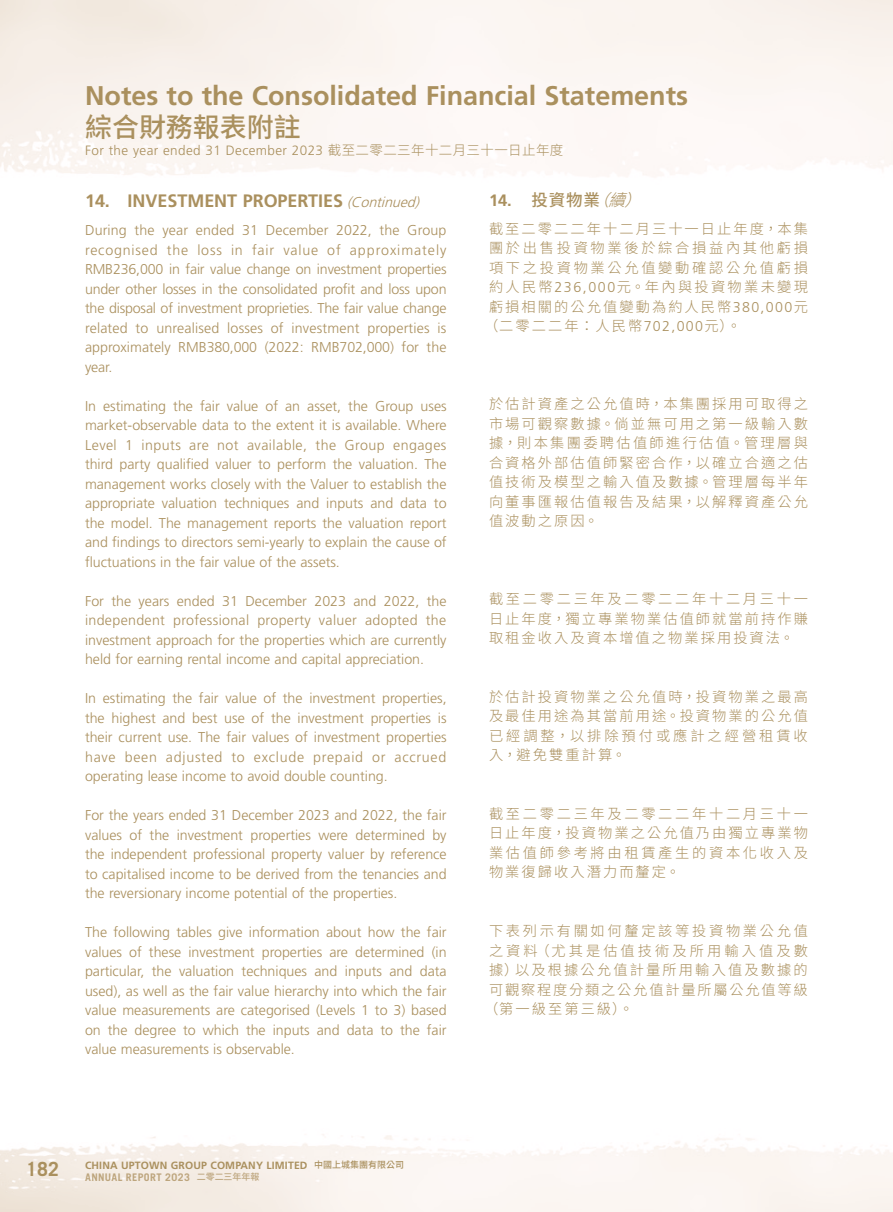
<style>
.page{position:relative;width:893px;height:1212px;background:#fff}
.page>*{position:absolute;margin:0;border:0;box-sizing:border-box;transform-origin:0 0}
.t1{font:700 27px "Frutiger LT Std";color:#aa905e}
.t2{font:500 27px "Source Han Sans TC";color:#aa905e}
.t3{font:700 19.5px "Trade Gothic LT Std";color:#aa905e}
.Heading_1{font:700 18px "Frutiger LT Std";color:#aa905e}
.C_Heading_1{font:500 16.5px "Source Han Sans TC";color:#aa905e}
.Body_Text{font:300 14.25px/19.5px "Frutiger LT Std";color:#aa905e;text-align:justify}
.C_Body_Text{font:300 14.25px/19.5px "Source Han Sans TC";letter-spacing:.145em;color:#aa905e;text-align:justify}
.C_Body_Text-2{font:300 14.25px "Source Han Sans TC";letter-spacing:.19em;color:#aa905e}
.C_Body_Text-3{font:300 14.25px "Source Han Sans TC";letter-spacing:.125em;color:#aa905e}
.C_Body_Text-4{font:300 14.25px "Source Han Sans TC";letter-spacing:.215em;color:#aa905e}
.t4{font:300 13.5px "Frutiger LT Std";letter-spacing:.03em;color:#aa905e}
.t5{font:700 10.5px "Frutiger LT Std";letter-spacing:.015em;color:#aa905e}
.t6{font:700 10.5px "Trade Gothic LT Std";letter-spacing:.045em;color:#bda57d}
.s1{font-family:"Source Han Sans TC"}
.s2{font-weight:300;font-style:italic;font-size:14.25px}
.s3{font-family:"Source Han Sans TC";font-weight:500;font-size:9px}
.s4{font-family:"Frutiger LT Std";font-weight:700}
.s5{font-weight:300;font-style:italic}
.s6{font-family:"Frutiger LT Std"}
</style>
<div class="page">
<h1 class="t1" style="left:85px;top:80px;width:604px">Notes to the Consolidated Financial Statements</h1>
<h1 class="t2" style="left:85px;top:112px;width:217px">綜合財務報表附註</h1>
<p class="t4" style="left:85px;top:142px;width:480px">For the year ended 31 December 2023 <span class="s1">截至二零二三年十二月三十一日止年度</span></p>
<p class="Heading_1" style="left:85px;top:190px;width:340px">14. INVESTMENT PROPERTIES <span class="s2">(Continued)</span></p>
<p class="Body_Text" style="left:85px;top:221px;width:363px">During the year ended 31 December 2022, the Group recognised the loss in fair value of approximately RMB236,000 in fair value change on investment properties under other losses in the consolidated profit and loss upon the disposal of investment proprieties. The fair value change related to unrealised losses of investment properties is approximately RMB380,000 (2022: RMB702,000) for the year.</p>
<p class="Body_Text" style="left:85px;top:396px;width:363px">In estimating the fair value of an asset, the Group uses market-observable data to the extent it is available. Where Level 1 inputs are not available, the Group engages third party qualified valuer to perform the valuation. The management works closely with the Valuer to establish the appropriate valuation techniques and inputs and data to the model. The management reports the valuation report and findings to directors semi-yearly to explain the cause of fluctuations in the fair value of the assets.</p>
<p class="Body_Text" style="left:85px;top:591px;width:363px">For the years ended 31 December 2023 and 2022, the independent professional property valuer adopted the investment approach for the properties which are currently held for earning rental income and capital appreciation.</p>
<p class="Body_Text" style="left:85px;top:689px;width:363px">In estimating the fair value of the investment properties, the highest and best use of the investment properties is their current use. The fair values of investment properties have been adjusted to exclude prepaid or accrued operating lease income to avoid double counting.</p>
<p class="Body_Text" style="left:85px;top:806px;width:363px">For the years ended 31 December 2023 and 2022, the fair values of the investment properties were determined by the independent professional property valuer by reference to capitalised income to be derived from the tenancies and the reversionary income potential of the properties.</p>
<p class="Body_Text" style="left:85px;top:923px;width:363px">The following tables give information about how the fair values of these investment properties are determined (in particular, the valuation techniques and inputs and data used), as well as the fair value hierarchy into which the fair value measurements are categorised (Levels 1 to 3) based on the degree to which the inputs and data to the fair value measurements is observable.</p>
<h2 class="t3" style="left:26px;top:1156px;width:34px">182</h2>
<p class="t5" style="left:85px;top:1159px;width:321px">CHINA UPTOWN GROUP COMPANY LIMITED <span class="s3">中國上城集團有限公司</span></p>
<p class="t6" style="left:85px;top:1170px;width:176px">ANNUAL REPORT 2023 <span class="s3">二零二三年年報</span></p>
<p class="C_Heading_1" style="left:489px;top:191px;width:166px"><span class="s4">14.</span> 投資物業<span class="s5">（續）</span></p>
<p class="C_Body_Text" style="left:489px;top:219px;width:320px">截至二零二二年十二月三十一日止年度，本集</p>
<p class="C_Body_Text-2" style="left:489px;top:240px;width:320px">團於出售投資物業後於綜合損益內其他虧損</p>
<p class="C_Body_Text-2" style="left:489px;top:260px;width:320px">項下之投資物業公允值變動確認公允值虧損</p>
<p class="C_Body_Text" style="left:489px;top:278px;width:320px">約人民幣<span class="s6">236,000</span>元。年內與投資物業未變現</p>
<p class="C_Body_Text" style="left:489px;top:297px;width:320px">虧損相關的公允值變動為約人民幣<span class="s6">380,000</span>元</p>
<p class="C_Body_Text" style="left:484px;top:317px;width:258px">（二零二二年：人民幣<span class="s6">702,000</span>元）。</p>
<p class="C_Body_Text" style="left:489px;top:395px;width:320px">於估計資產之公允值時，本集團採用可取得之市場可觀察數據。倘並無可用之第一級輸入數據，則本集團委聘估值師進行估值。管理層與合資格外部估值師緊密合作，以確立合適之估值技術及模型之輸入值及數據。管理層每半年向董事匯報估值報告及結果，以解釋資產公允值波動之原因。</p>
<p class="C_Body_Text" style="left:489px;top:590px;width:320px">截至二零二三年及二零二二年十二月三十一日止年度，獨立專業物業估值師就當前持作賺取租金收入及資本增值之物業採用投資法。</p>
<p class="C_Body_Text" style="left:489px;top:687px;width:320px">於估計投資物業之公允值時，投資物業之最高及最佳用途為其當前用途。投資物業的公允值已經調整，以排除預付或應計之經營租賃收入，避免雙重計算。</p>
<p class="C_Body_Text" style="left:489px;top:804px;width:320px">截至二零二三年及二零二二年十二月三十一日止年度，投資物業之公允值乃由獨立專業物業估值師參考將由租賃產生的資本化收入及物業復歸收入潛力而釐定。</p>
<p class="C_Body_Text-2" style="left:489px;top:923px;width:320px">下表列示有關如何釐定該等投資物業公允值</p>
<p class="C_Body_Text-4" style="left:489px;top:942px;width:320px">之資料（尤其是估值技術及所用輸入值及數</p>
<p class="C_Body_Text" style="left:489px;top:960px;width:320px">據）以及根據公允值計量所用輸入值及數據的</p>
<p class="C_Body_Text-3" style="left:489px;top:981px;width:320px">可觀察程度分類之公允值計量所屬公允值等級</p>
<p class="C_Body_Text" style="left:484px;top:999px;width:151px">（第一級至第三級）。</p>
</div>
